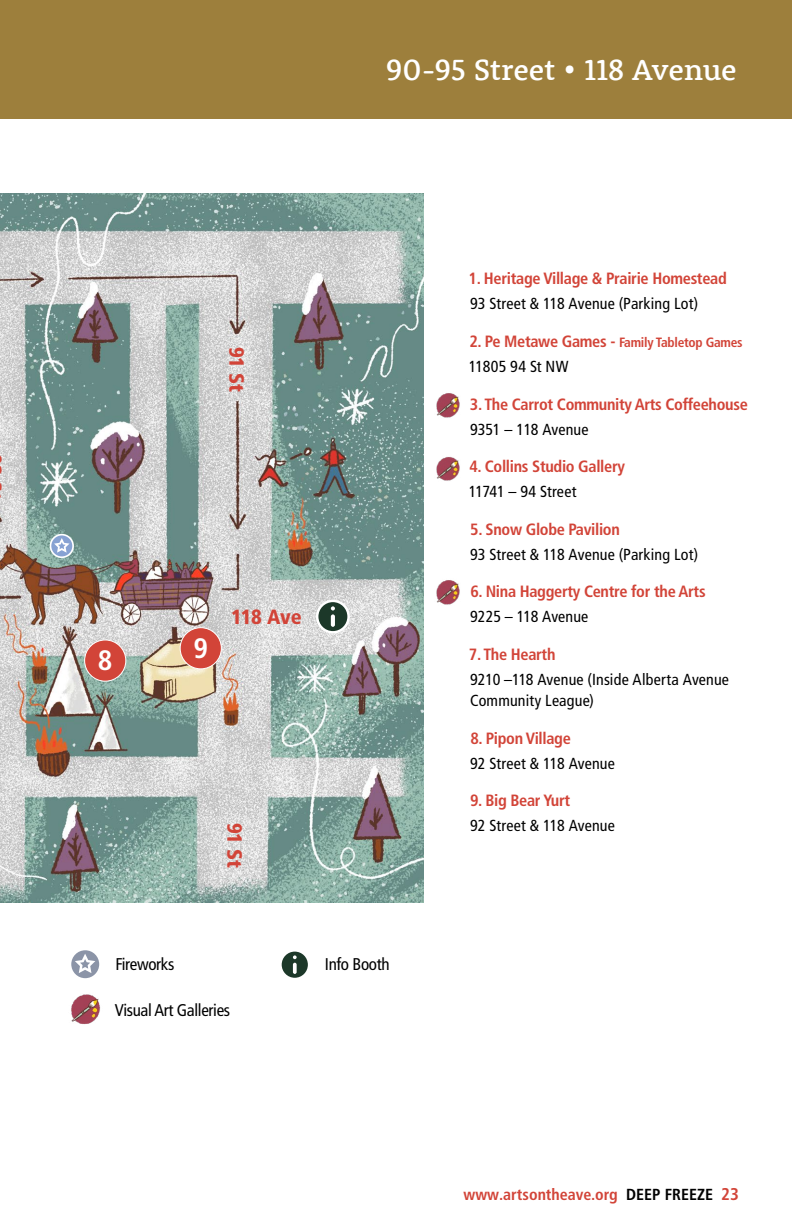
<style>
.page{position:relative;width:792px;height:1224px;background:#fff}
.page>*{position:absolute;margin:0;border:0;box-sizing:border-box;transform-origin:0 0}
.t1{font:500 30px "Rooney";letter-spacing:-.005em;color:#fff}
.t2{font:700 condensed 28px "Frutiger LT Pro";color:#fff}
.t3{font:900 condensed 20.6px "Frutiger LT Pro";letter-spacing:-.005em;color:#d24438}
.t4{font:condensed 17px "Frutiger LT Pro";letter-spacing:-.02em;color:#000}
.t5{font:700 condensed 16.4px "Frutiger LT Pro";letter-spacing:-.02em;color:#d24438}
.t6{font:condensed 16px/21.2px "Frutiger LT Pro";letter-spacing:.01em;color:#000}
.t7{font:700 condensed 16px "Frutiger LT Pro";color:#d24438}
.t8{font:700 condensed 13.4px "Frutiger LT Pro";letter-spacing:-.02em;color:#d24438}
.s1{font-size:16.4px}
.s2{color:#000}
.s3{font-size:17px}
</style>
<div class="page">
<img style="left:0;top:193px;width:423px;height:709px">
<div style="left:85px;top:640px;width:41px;height:41px;background:#d24438;border-radius:50%"></div>
<div style="left:84px;top:640px;width:42px;height:42px;border:1px solid #fff;border-radius:50%"></div>
<div style="left:180px;top:628px;width:41px;height:41px;background:#d24438;border-radius:50%"></div>
<div style="left:180px;top:627px;width:42px;height:42px;border:1px solid #fff;border-radius:50%"></div>
<svg style="left:70px;top:949px;width:30px;height:30px"></svg>
<div style="left:69px;top:948px;width:32px;height:32px;border:2px solid #fff;border-radius:50%"></div>
<svg style="left:75px;top:954px;width:20px;height:19px"></svg>
<svg style="left:51px;top:535px;width:22px;height:22px"></svg>
<div style="left:50px;top:534px;width:24px;height:24px;border:2px solid #fff;border-radius:50%"></div>
<svg style="left:54px;top:538px;width:16px;height:15px"></svg>
<div style="left:0;top:0;width:792px;height:118px;background:#9d7f3c"></div>
<img style="left:71px;top:994px;width:29px;height:30px">
<img style="left:436px;top:393px;width:24px;height:25px">
<img style="left:436px;top:457px;width:24px;height:24px">
<img style="left:436px;top:580px;width:24px;height:25px">
<div style="left:316px;top:600px;width:34px;height:34px;border:5px solid #fff;border-radius:50%"></div>
<svg style="left:318px;top:602px;width:29px;height:29px"></svg>
<div style="left:279px;top:949px;width:31px;height:31px;border:4px solid #fff;border-radius:50%"></div>
<svg style="left:282px;top:952px;width:26px;height:26px"></svg>
<h1 class="t1" style="left:386px;top:50px;width:352px">90-95 Street • 118 Avenue</h1>
<p class="t3" style="left:249px;top:347px;width:47px;rotate:90deg">91 St</p>
<h2 class="t2" style="left:98px;top:644px;width:16px">8</h2>
<h2 class="t2" style="left:193px;top:632px;width:16px">9</h2>
<p class="t3" style="left:231px;top:604px;width:73px">118 Ave</p>
<p class="t3" style="left:247px;top:823px;width:47px;rotate:90deg">91 St</p>
<p class="t4" style="left:115px;top:954px;width:60px">Fireworks</p>
<p class="t4" style="left:115px;top:1000px;width:117px">Visual Art Galleries</p>
<p class="t4" style="left:325px;top:954px;width:66px">Info Booth</p>
<p class="t5" style="left:469px;top:269px;width:260px">1. Heritage Village &amp; Prairie Homestead</p>
<p class="t6" style="left:470px;top:293px;width:229px">93 Street &amp; 118 Avenue (Parking Lot)</p>
<p class="t8" style="left:469px;top:334px;width:275px"><span class="s1">2. Pe Metawe Games -</span> Family Tabletop Games</p>
<p class="t6" style="left:469px;top:356px;width:101px">11805 94 St NW</p>
<p class="t5" style="left:470px;top:394px;width:279px">3. The Carrot Community Arts Coffeehouse</p>
<p class="t6" style="left:470px;top:419px;width:120px">9351 – 118 Avenue</p>
<p class="t5" style="left:469px;top:457px;width:157px">4. Collins Studio Gallery</p>
<p class="t6" style="left:469px;top:481px;width:109px">11741 – 94 Street</p>
<p class="t5" style="left:470px;top:519px;width:151px">5. Snow Globe Pavilion</p>
<p class="t6" style="left:470px;top:544px;width:229px">93 Street &amp; 118 Avenue (Parking Lot)</p>
<p class="t5" style="left:470px;top:582px;width:237px">6. Nina Haggerty Centre for the Arts</p>
<p class="t6" style="left:470px;top:606px;width:120px">9225 – 118 Avenue</p>
<p class="t5" style="left:469px;top:644px;width:88px">7. The Hearth</p>
<p class="t6" style="left:470px;top:669px;width:261px">9210 –118 Avenue (Inside Alberta Avenue<br>Community League)</p>
<p class="t5" style="left:470px;top:728px;width:102px">8. Pipon Village</p>
<p class="t6" style="left:470px;top:752px;width:146px">92 Street &amp; 118 Avenue</p>
<p class="t5" style="left:470px;top:791px;width:102px">9. Big Bear Yurt</p>
<p class="t6" style="left:470px;top:815px;width:146px">92 Street &amp; 118 Avenue</p>
<p class="t7" style="left:464px;top:1185px;width:277px">www.artsontheave.org <span class="s2">DEEP FREEZE</span> <span class="s3">23</span></p>
</div>
